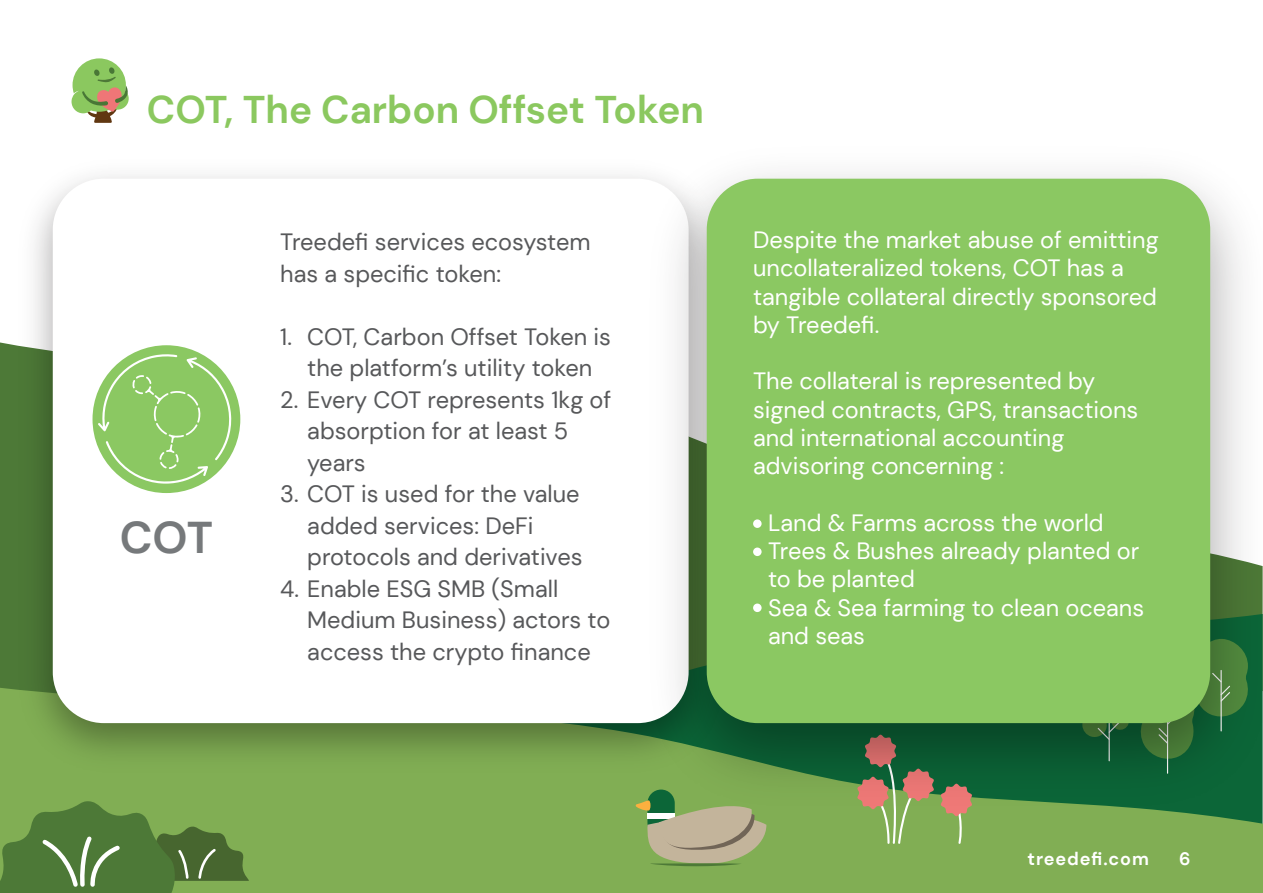
<style>
.page{position:relative;width:1263px;height:893px;background:#fff}
.page>*{position:absolute;margin:0;border:0;box-sizing:border-box;transform-origin:0 0}
.t1{font:700 44.4px "DM Sans";color:#76797b}
.t2{font:700 38.55px "DM Sans";color:#8bc85f}
.t3{font:23.55px/28.3px "DM Sans";color:#fff}
.t4{font:23.55px/31.5px "DM Sans";color:#57585a}
.t5{font:700 18px "DM Sans";letter-spacing:.05em;color:#fff}
</style>
<div class="page">
<div style="left:0;top:688px;width:1263px;height:205px;background:#81ae54"></div>
<svg style="left:635px;top:825px;width:131px;height:41px;background:#a9ac81"></svg>
<svg style="left:940px;top:825px;width:32px;height:20px"></svg>
<svg style="left:857px;top:825px;width:77px;height:20px;background:#8ab461"></svg>
<svg style="left:72px;top:58px;width:57px;height:65px"></svg>
<svg style="left:0;top:801px;width:249px;height:92px;background:#628b46"></svg>
<img style="left:7px;top:175px;width:623px;height:610px">
<div style="left:53px;top:179px;width:636px;height:544px;background:#fff;border-radius:51px"></div>
<img style="left:630px;top:174px;width:633px;height:651px">
<div style="left:707px;top:179px;width:503px;height:544px;background:#8bc862;border-radius:51px"></div>
<div style="left:93px;top:345px;width:147px;height:148px;background:#8bc862;border-radius:50%"></div>
<svg style="left:98px;top:354px;width:134px;height:130px"></svg>
<div style="left:753px;top:519px;width:9px;height:9px;background:#fff;border-radius:50%"></div>
<div style="left:753px;top:548px;width:9px;height:8px;background:#fff;border-radius:50%"></div>
<div style="left:753px;top:604px;width:9px;height:8px;background:#fff;border-radius:50%"></div>
<h2 class="t2" style="left:147px;top:85px;width:558px">COT, The Carbon Offset Token</h2>
<h1 class="t1" style="left:120px;top:509px;width:95px">COT</h1>
<p class="t4" style="left:280px;top:226px;width:312px">Treedefi services ecosystem has a specific token:</p>
<p class="t4" style="left:280px;top:321px;width:332px;text-align:center">1. COT, Carbon Offset Token is the platform’s utility token</p>
<p class="t4" style="left:307px;top:384px;width:306px;text-indent:-27px">2. Every COT represents 1kg of absorption for at least 5 years</p>
<p class="t4" style="left:307px;top:478px;width:277px;text-indent:-27px">3. COT is used for the value added services: DeFi protocols and derivatives</p>
<p class="t4" style="left:307px;top:573px;width:305px;text-indent:-27px">4. Enable ESG SMB (Small<br>Medium Business) actors to access the crypto finance</p>
<p class="t3" style="left:753px;top:226px;width:407px">Despite the market abuse of emitting uncollateralized tokens, COT has a tangible collateral directly sponsored by Treedefi.</p>
<p class="t3" style="left:753px;top:367px;width:387px">The collateral is represented by signed contracts, GPS, transactions and international accounting advisoring concerning :</p>
<p class="t3" style="left:768px;top:508px;width:378px">Land &amp; Farms across the world<br>Trees &amp; Bushes already planted or to be planted<br>Sea &amp; Sea farming to clean oceans and seas</p>
<p class="t5" style="left:1027px;top:847px;width:123px">treedefi.com</p>
<p class="t5" style="left:1179px;top:847px;width:13px">6</p>
</div>
